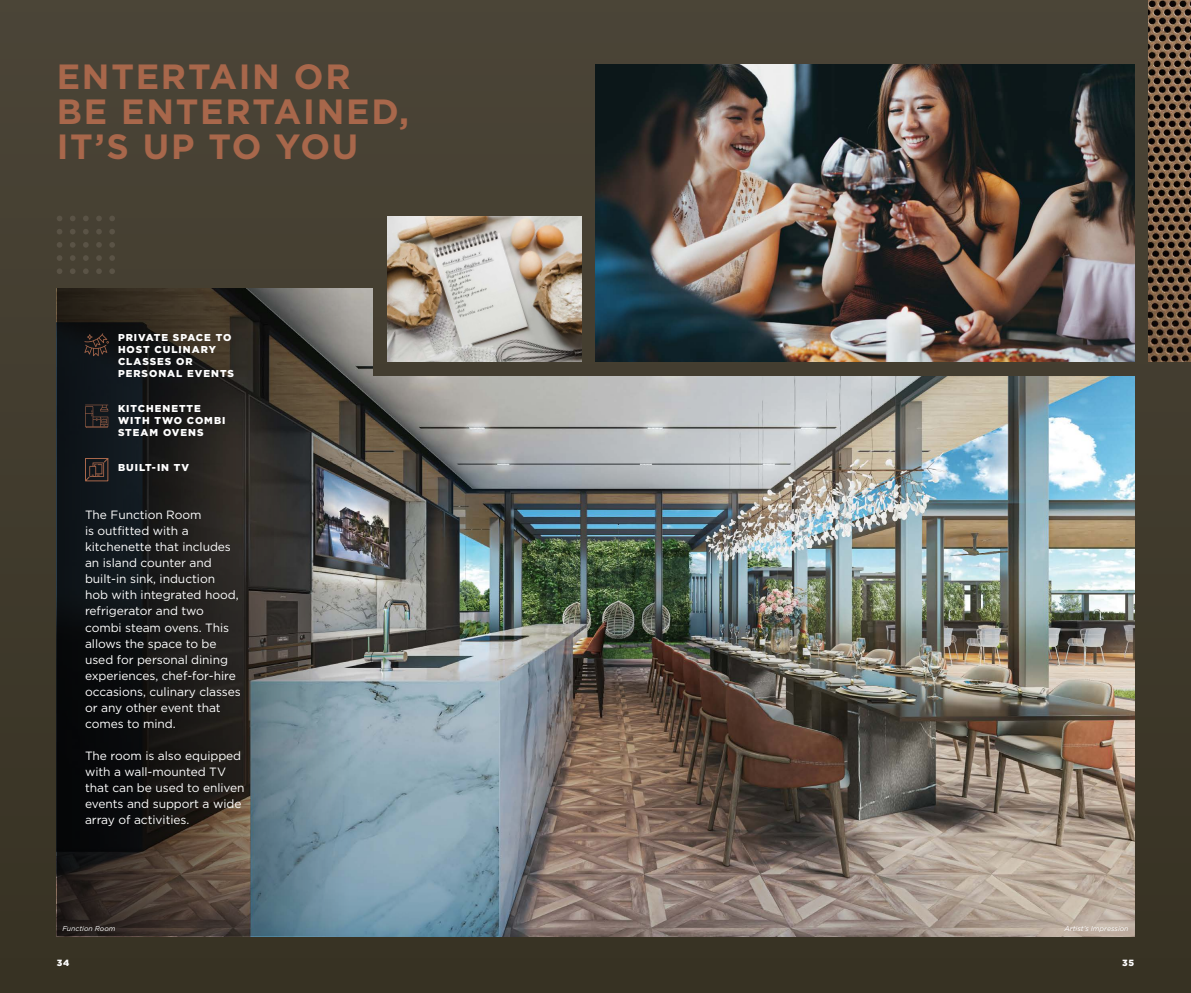
<style>
.page{position:relative;width:1191px;height:993px;background:#fff}
.page>*{position:absolute;margin:0;border:0;box-sizing:border-box;transform-origin:0 0}
.t1{font:700 35px/35px "Gotham";letter-spacing:.05em;color:#a8674b}
.t2{font:12px/16px "Gotham";letter-spacing:-.005em;color:#fff}
.t3{font:900 10px/12px "Gotham";letter-spacing:.1em;color:#fff}
.t4{font:900 9px "Gotham";color:#fff}
.t5{font:italic 7px "Gotham";color:#fff}
</style>
<div class="page">
<div style="left:0;top:0;width:1191px;height:992px;background:linear-gradient(to right,#443e31,#3e382a)"></div>
<img style="left:373px;top:375px;width:761px;height:560px">
<div style="left:373px;top:23px;width:818px;height:352px;background:#494335"></div>
<svg style="left:57px;top:215px;width:58px;height:59px;background:#494335"></svg>
<svg style="left:57px;top:288px;width:316px;height:647px;background:#3a3d3d"></svg>
<img style="left:1148px;top:0;width:43px;height:361px">
<svg style="left:85px;top:404px;width:23px;height:24px"></svg>
<svg style="left:84px;top:457px;width:25px;height:24px"></svg>
<svg style="left:84px;top:333px;width:25px;height:23px"></svg>
<img style="left:595px;top:64px;width:539px;height:297px">
<img style="left:387px;top:216px;width:194px;height:145px">
<svg style="left:1036px;top:914px;width:98px;height:21px;background:#bdafa2"></svg>
<h1 class="t1" style="left:57px;top:59px;width:354px">ENTERTAIN OR<br>BE ENTERTAINED,<br>IT’S UP TO YOU</h1>
<p class="t3" style="left:118px;top:331px;width:117px">PRIVATE SPACE TO<br>HOST CULINARY<br>CLASSES OR<br>PERSONAL EVENTS</p>
<p class="t3" style="left:118px;top:402px;width:109px">KITCHENETTE<br>WITH TWO COMBI<br>STEAM OVENS</p>
<p class="t3" style="left:118px;top:461px;width:73px">BUILT-IN TV</p>
<p class="t2" style="left:85px;top:507px;width:157px">The Function Room<br>is outfitted with a kitchenette that includes an island counter and built-in sink, induction hob with integrated hood, refrigerator and two combi steam ovens. This allows the space to be used for personal dining experiences, chef-for-hire occasions, culinary classes or any other event that comes to mind.</p>
<p class="t2" style="left:85px;top:747px;width:161px">The room is also equipped with a wall-mounted TV that can be used to enliven events and support a wide array of activities.</p>
<p class="t5" style="left:62px;top:923px;width:55px">Function Room</p>
<p class="t5" style="left:1064px;top:923px;width:65px">Artist’s Impression</p>
<p class="t4" style="left:57px;top:956px;width:14px">34</p>
<p class="t4" style="left:1122px;top:956px;width:14px">35</p>
</div>
